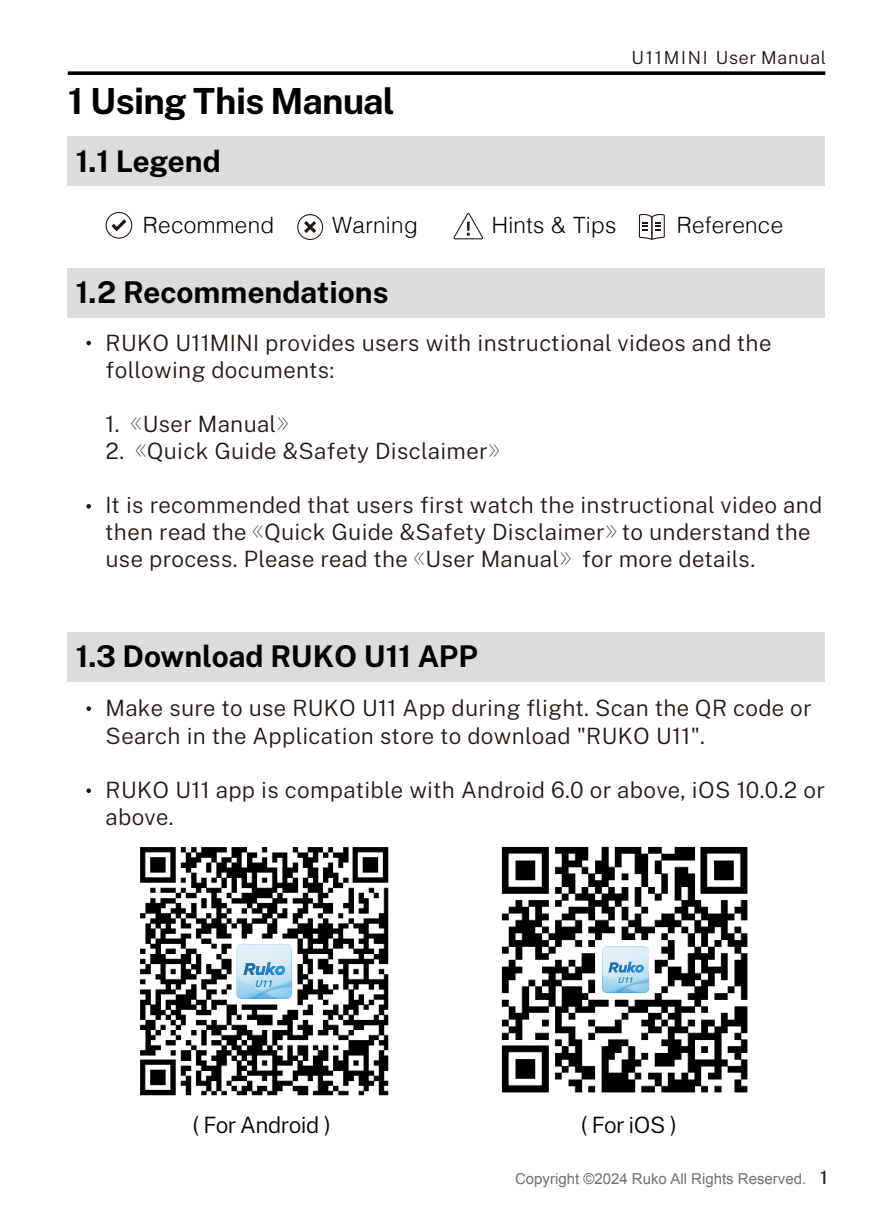
<style>
.page{position:relative;width:893px;height:1225px;background:#fff}
.page>*{position:absolute;margin:0;border:0;box-sizing:border-box;transform-origin:0 0}
.t1{font:700 36px "Public Sans";letter-spacing:-.02em;color:#040000}
.t2{font:700 30px "Public Sans";color:#040000}
.t3{font:300 22.5px/27px "Public Sans";letter-spacing:.015em;color:#231815}
.t4{font:300 22.5px "Helvetica";letter-spacing:.015em;color:#040000}
.t5{font:300 22.5px "Public Sans";letter-spacing:-.02em;color:#040000}
.t6{font:300 18px "Public Sans";letter-spacing:.04em;color:#231815}
.t7{font:15px "Arial";color:#717171}
.t8{font:italic 9px "Harmony OS Sans SC Medium";color:#0072b4}
.t9{font:italic 7.8px "Harmony OS Sans SC Medium";color:#0072b4}
.s1{font-family:"Adobe Song Std"}
.s2{font-family:"Public Sans";font-weight:500;font-size:18.3px;color:#231815}
</style>
<div class="page">
<svg style="left:68px;top:71px;width:757px;height:4px;background:#1c1919"></svg>
<div style="left:68px;top:137px;width:757px;height:49px;background:#dbdcdc"></div>
<div style="left:68px;top:268px;width:757px;height:49px;background:#dbdcdc"></div>
<div style="left:68px;top:632px;width:757px;height:49px;background:#dbdcdc"></div>
<svg style="left:106px;top:212px;width:26px;height:27px"></svg>
<svg style="left:297px;top:214px;width:26px;height:26px"></svg>
<svg style="left:453px;top:213px;width:30px;height:26px"></svg>
<svg style="left:639px;top:214px;width:26px;height:26px"></svg>
<svg style="left:86px;top:340px;width:5px;height:6px"></svg>
<svg style="left:86px;top:504px;width:5px;height:5px"></svg>
<svg style="left:86px;top:706px;width:5px;height:5px"></svg>
<svg style="left:86px;top:788px;width:5px;height:5px"></svg>
<img style="left:501px;top:846px;width:247px;height:247px">
<img style="left:140px;top:847px;width:249px;height:249px">
<svg style="left:237px;top:944px;width:54px;height:54px;background:#b2d6ed"></svg>
<svg style="left:603px;top:946px;width:46px;height:46px;background:#b1d6ed"></svg>
<h1 class="t1" style="left:68px;top:73px;width:327px">1 Using This Manual</h1>
<h2 class="t2" style="left:76px;top:137px;width:146px">1.1 Legend</h2>
<p class="t6" style="left:631px;top:44px;width:196px">U11MINI User Manual</p>
<p class="t4" style="left:143px;top:206px;width:133px">Recommend</p>
<p class="t4" style="left:332px;top:206px;width:87px">Warning</p>
<p class="t4" style="left:492px;top:206px;width:126px">Hints &amp; Tips</p>
<p class="t4" style="left:677px;top:206px;width:108px">Reference</p>
<h2 class="t2" style="left:76px;top:269px;width:314px">1.2 Recommendations</h2>
<p class="t3" style="left:106px;top:328px;width:667px">RUKO U11MINI provides users with instructional videos and the following documents:</p>
<p class="t3" style="left:106px;top:409px;width:406px">1.<span class="s1">《</span>User Manual<span class="s1">》<br></span>2.<span class="s1">《</span>Quick Guide &amp;Safety Disclaimer<span class="s1">》</span></p>
<p class="t3" style="left:106px;top:490px;width:718px">It is recommended that users first watch the instructional video and then read the <span class="s1">《</span>Quick Guide &amp;Safety Disclaimer<span class="s1">》</span>to understand the use process. Please read the <span class="s1">《</span>User Manual<span class="s1">》</span>for more details.</p>
<h2 class="t2" style="left:76px;top:633px;width:404px">1.3 Download RUKO U11 APP</h2>
<p class="t3" style="left:106px;top:693px;width:708px">Make sure to use RUKO U11 App during flight. Scan the QR code or<br>Search in the Application store to download "RUKO U11".</p>
<p class="t3" style="left:106px;top:774px;width:721px">RUKO U11 app is compatible with Android 6.0 or above, iOS 10.0.2 or above.</p>
<p class="t8" style="left:255px;top:977px;width:22px">U11</p>
<p class="t9" style="left:618px;top:974px;width:19px">U11</p>
<p class="t5" style="left:192px;top:1107px;width:140px">( For Android )</p>
<p class="t5" style="left:581px;top:1107px;width:98px">( For iOS )</p>
<p class="t7" style="left:515px;top:1168px;width:314px">Copyright ©2024 Ruko All Rights Reserved. <span class="s2">1</span></p>
</div>
